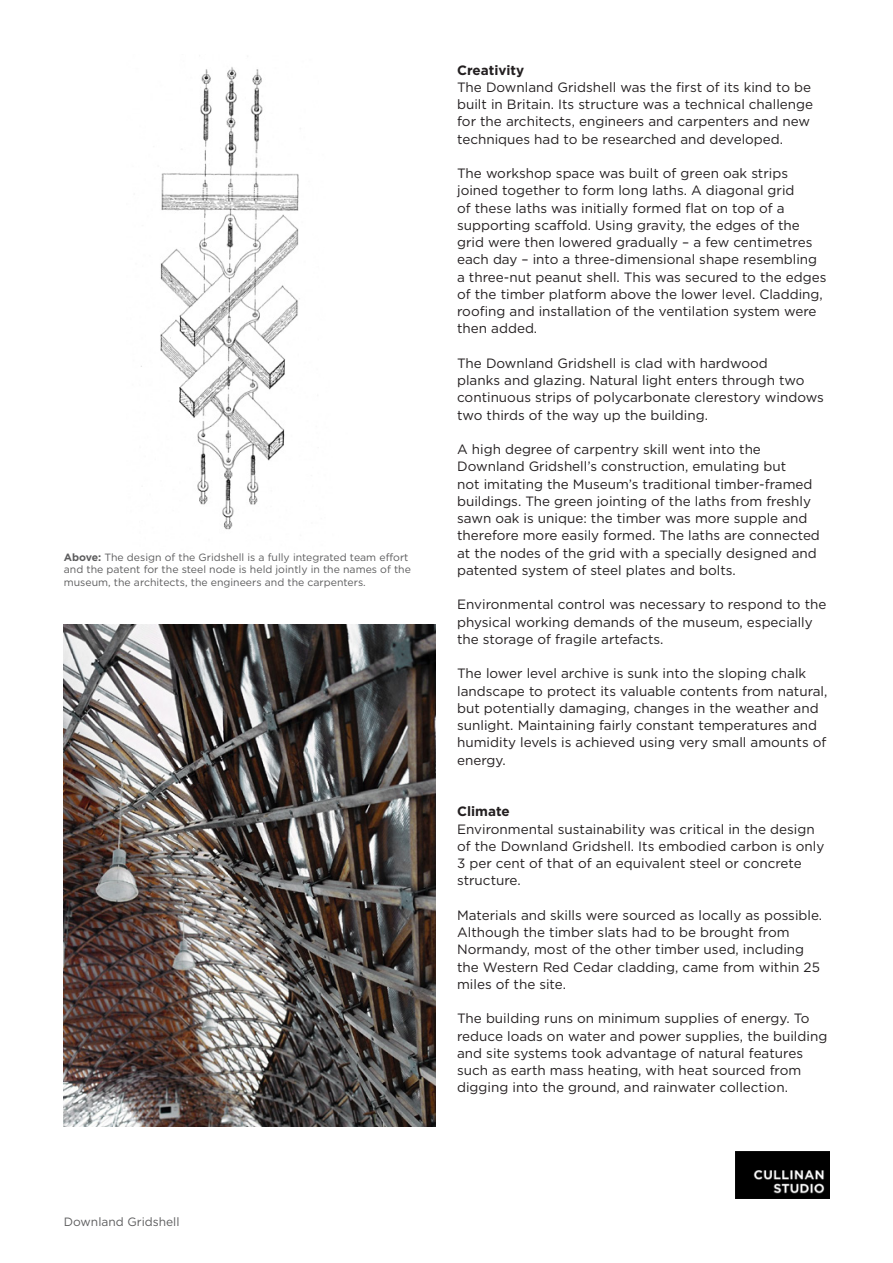
<style>
.page{position:relative;width:893px;height:1263px;background:#fff}
.page>*{position:absolute;margin:0;border:0;box-sizing:border-box;transform-origin:0 0}
.main_body_text{font:13.5px/17.2px "Gotham";color:#231f20}
.Body_Text_Bold{font:700 13.5px "Gotham";color:#231f20}
.t1{font:12px "Gotham";color:#5d5d5e}
.captions{font:10.5px/12.8px "Gotham";color:#5d5d5e}
.s1{font-weight:700}
</style>
<div class="page">
<img style="left:735px;top:1151px;width:94px;height:48px">
<img style="left:141px;top:67px;width:159px;height:463px">
<img style="left:64px;top:625px;width:372px;height:501px">
<p class="captions" style="left:64px;top:550px;width:349px"><span class="s1">Above:</span> The design of the Gridshell is a fully integrated team effort and the patent for the steel node is held jointly in the names of the museum, the architects, the engineers and the carpenters.</p>
<p class="Body_Text_Bold" style="left:457px;top:62px;width:69px">Creativity</p>
<p class="main_body_text" style="left:457px;top:78px;width:358px">The Downland Gridshell was the first of its kind to be built in Britain. Its structure was a technical challenge for the architects, engineers and carpenters and new techniques had to be researched and developed.</p>
<p class="main_body_text" style="left:457px;top:165px;width:371px">The workshop space was built of green oak strips joined together to form long laths. A diagonal grid<br>of these laths was initially formed flat on top of a supporting scaffold. Using gravity, the edges of the grid were then lowered gradually – a few centimetres each day – into a three-dimensional shape resembling a three-nut peanut shell. This was secured to the edges of the timber platform above the lower level. Cladding, roofing and installation of the ventilation system were then added.</p>
<p class="main_body_text" style="left:457px;top:354px;width:368px">The Downland Gridshell is clad with hardwood<br>planks and glazing. Natural light enters through two continuous strips of polycarbonate clerestory windows two thirds of the way up the building.</p>
<p class="main_body_text" style="left:457px;top:441px;width:364px">A high degree of carpentry skill went into the Downland Gridshell’s construction, emulating but<br>not imitating the Museum’s traditional timber-framed buildings. The green jointing of the laths from freshly sawn oak is unique: the timber was more supple and therefore more easily formed. The laths are connected at the nodes of the grid with a specially designed and patented system of steel plates and bolts.</p>
<p class="main_body_text" style="left:457px;top:596px;width:371px">Environmental control was necessary to respond to the physical working demands of the museum, especially the storage of fragile artefacts.</p>
<p class="main_body_text" style="left:457px;top:665px;width:372px">The lower level archive is sunk into the sloping chalk landscape to protect its valuable contents from natural, but potentially damaging, changes in the weather and sunlight. Maintaining fairly constant temperatures and humidity levels is achieved using very small amounts of energy.</p>
<p class="Body_Text_Bold" style="left:457px;top:803px;width:54px">Climate</p>
<p class="main_body_text" style="left:457px;top:820px;width:369px">Environmental sustainability was critical in the design of the Downland Gridshell. Its embodied carbon is only 3 per cent of that of an equivalent steel or concrete structure.</p>
<p class="main_body_text" style="left:457px;top:906px;width:367px">Materials and skills were sourced as locally as possible.<br>Although the timber slats had to be brought from Normandy, most of the other timber used, including the Western Red Cedar cladding, came from within 25 miles of the site.</p>
<p class="main_body_text" style="left:457px;top:1010px;width:372px">The building runs on minimum supplies of energy. To reduce loads on water and power supplies, the building and site systems took advantage of natural features such as earth mass heating, with heat sourced from digging into the ground, and rainwater collection.</p>
<p class="t1" style="left:64px;top:1214px;width:117px">Downland Gridshell</p>
</div>
